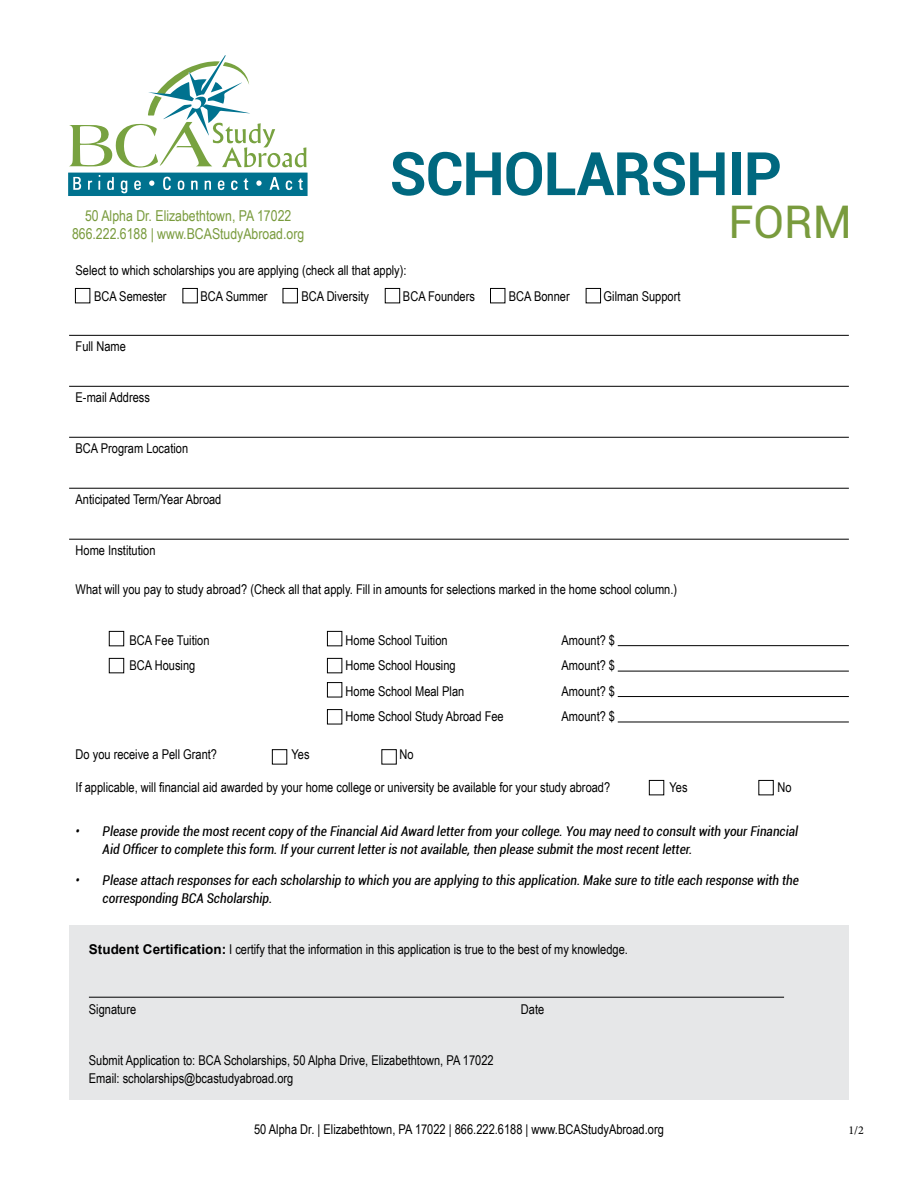
<style>
.page{position:relative;width:918px;height:1188px;background:#fff}
.page>*{position:absolute;margin:0;border:0;box-sizing:border-box;transform-origin:0 0}
.t1{font:700 60px "Roboto";letter-spacing:-.02em;color:#00687f}
.t2{font:45px "Roboto";color:#799b3d}
.t3{font:15px/18px "Arial Narrow";color:#799b3d;text-align:center}
.t4{font:13.5px/18px "Arial Narrow";color:#000}
.t5{font:italic condensed 13.5px/18px "Roboto";color:#000}
.t6{font:12px "Minion Pro";color:#000}
.s1{font-family:"Arial";font-weight:700}
</style>
<div class="page">
<svg style="left:68px;top:55px;width:240px;height:141px"></svg>
<hr style="left:69px;top:335px;width:780px;height:1px;background:#000">
<hr style="left:69px;top:386px;width:780px;height:1px;background:#000">
<hr style="left:69px;top:437px;width:780px;height:1px;background:#000">
<hr style="left:69px;top:488px;width:780px;height:1px;background:#000">
<hr style="left:69px;top:539px;width:780px;height:1px;background:#000">
<hr style="left:618px;top:645px;width:231px;height:1px;background:#000">
<hr style="left:618px;top:671px;width:231px;height:1px;background:#000">
<hr style="left:618px;top:696px;width:231px;height:1px;background:#000">
<hr style="left:618px;top:722px;width:231px;height:1px;background:#000">
<div style="left:109px;top:631px;width:15px;height:15px;border:1px solid #000"></div>
<div style="left:327px;top:631px;width:15px;height:15px;border:1px solid #000"></div>
<div style="left:272px;top:749px;width:15px;height:15px;border:1px solid #000"></div>
<div style="left:649px;top:780px;width:15px;height:15px;border:1px solid #000"></div>
<div style="left:759px;top:780px;width:14px;height:15px;border:1px solid #000"></div>
<div style="left:327px;top:682px;width:15px;height:15px;border:1px solid #000"></div>
<div style="left:109px;top:658px;width:15px;height:15px;border:1px solid #000"></div>
<div style="left:327px;top:658px;width:15px;height:15px;border:1px solid #000"></div>
<div style="left:327px;top:709px;width:15px;height:15px;border:1px solid #000"></div>
<div style="left:69px;top:925px;width:780px;height:175px;background:#e6e7e8"></div>
<hr style="left:89px;top:997px;width:695px;height:1px;background:#000">
<div style="left:586px;top:288px;width:15px;height:15px;border:1px solid #000"></div>
<div style="left:490px;top:288px;width:15px;height:15px;border:1px solid #000"></div>
<div style="left:385px;top:288px;width:15px;height:15px;border:1px solid #000"></div>
<div style="left:283px;top:288px;width:15px;height:15px;border:1px solid #000"></div>
<div style="left:183px;top:288px;width:15px;height:15px;border:1px solid #000"></div>
<div style="left:75px;top:288px;width:15px;height:15px;border:1px solid #000"></div>
<p class="t3" style="left:72px;top:206px;width:234px">50 Alpha Dr. Elizabethtown, PA 17022<br>866.222.6188 | www.BCAStudyAbroad.org</p>
<h1 class="t1" style="left:390px;top:131px;width:394px">SCHOLARSHIP</h1>
<h2 class="t2" style="left:729px;top:190px;width:125px">FORM</h2>
<p class="t4" style="left:94px;top:257px;width:314px;line-height:25.5px;text-indent:-18px">Select to which scholarships you are applying (check all that apply):<br>BCA Semester</p>
<p class="t4" style="left:201px;top:286px;width:69px">BCA Summer</p>
<p class="t4" style="left:301px;top:286px;width:69px">BCA Diversity</p>
<p class="t4" style="left:403px;top:286px;width:74px">BCA Founders</p>
<p class="t4" style="left:509px;top:286px;width:62px">BCA Bonner</p>
<p class="t4" style="left:604px;top:286px;width:78px">Gilman Support</p>
<p class="t4" style="left:76px;top:337px;width:52px">Full Name</p>
<p class="t4" style="left:76px;top:388px;width:76px">E-mail Address</p>
<p class="t4" style="left:76px;top:439px;width:114px">BCA Program Location</p>
<p class="t4" style="left:76px;top:490px;width:147px">Anticipated Term/Year Abroad</p>
<p class="t4" style="left:76px;top:541px;width:81px">Home Institution</p>
<p class="t4" style="left:76px;top:579px;width:603px">What will you pay to study abroad? (Check all that apply. Fill in amounts for selections marked in the home school column.)</p>
<p class="t4" style="left:130px;top:630px;width:82px">BCA Fee Tuition</p>
<p class="t4" style="left:346px;top:630px;width:104px">Home School Tuition</p>
<p class="t4" style="left:562px;top:630px;width:55px">Amount? $</p>
<p class="t4" style="left:130px;top:656px;width:67px">BCA Housing</p>
<p class="t4" style="left:346px;top:656px;width:112px">Home School Housing</p>
<p class="t4" style="left:562px;top:656px;width:55px">Amount? $</p>
<p class="t4" style="left:346px;top:681px;width:120px">Home School Meal Plan</p>
<p class="t4" style="left:562px;top:681px;width:55px">Amount? $</p>
<p class="t4" style="left:346px;top:707px;width:160px">Home School Study Abroad Fee</p>
<p class="t4" style="left:562px;top:707px;width:55px">Amount? $</p>
<p class="t4" style="left:76px;top:745px;width:143px">Do you receive a Pell Grant?</p>
<p class="t4" style="left:292px;top:745px;width:20px">Yes</p>
<p class="t4" style="left:400px;top:745px;width:16px">No</p>
<p class="t4" style="left:76px;top:778px;width:536px">If applicable, will financial aid awarded by your home college or university be available for your study abroad?</p>
<p class="t4" style="left:670px;top:778px;width:20px">Yes</p>
<p class="t4" style="left:778px;top:778px;width:16px">No</p>
<p class="t5" style="left:103px;top:822px;width:697px;text-indent:-27px">• Please provide the most recent copy of the Financial Aid Award letter from your college. You may need to consult with your Financial<br>Aid Officer to complete this form. If your current letter is not available, then please submit the most recent letter.</p>
<p class="t5" style="left:103px;top:870px;width:698px;text-indent:-27px">• Please attach responses for each scholarship to which you are applying to this application. Make sure to title each response with the corresponding BCA Scholarship.</p>
<p class="t4" style="left:89px;top:940px;width:541px"><span class="s1">Student Certification:</span> I certify that the information in this application is true to the best of my knowledge.</p>
<p class="t4" style="left:89px;top:1000px;width:49px">Signature</p>
<p class="t4" style="left:521px;top:1000px;width:25px">Date</p>
<p class="t4" style="left:89px;top:1051px;width:406px">Submit Application to: BCA Scholarships, 50 Alpha Drive, Elizabethtown, PA 17022<br>Email: scholarships@bcastudyabroad.org</p>
<p class="t4" style="left:254px;top:1120px;width:411px">50 Alpha Dr. | Elizabethtown, PA 17022 | 866.222.6188 | www.BCAStudyAbroad.org</p>
<p class="t6" style="left:849px;top:1122px;width:17px">1/2</p>
</div>
